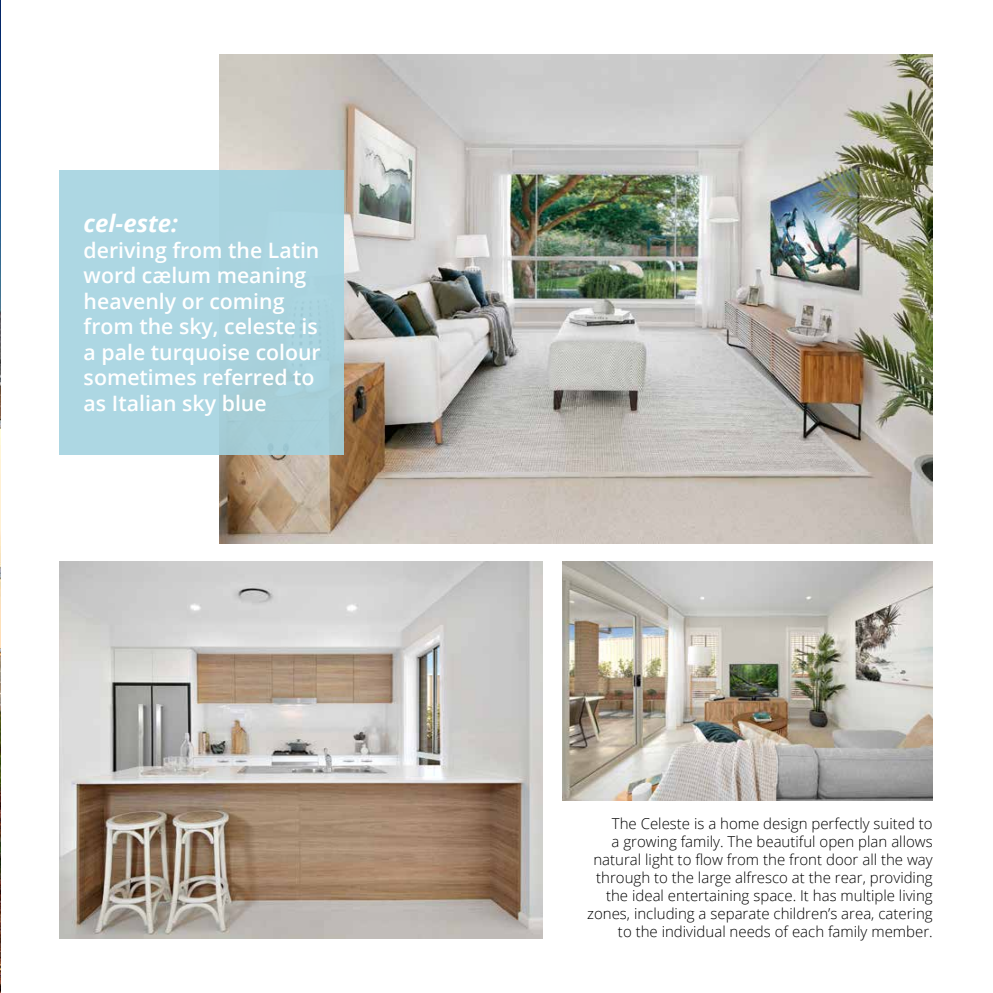
<style>
.page{position:relative;width:993px;height:993px;background:#fff}
.page>*{position:absolute;margin:0;border:0;box-sizing:border-box;transform-origin:0 0}
.t1{font:italic 700 23.88px "Open Sans";color:#fff}
.t2{font:600 21.25px/25.5px "Open Sans";color:#fff}
.t3{font:300 15px/18px "Open Sans";color:#000;text-align:right}
</style>
<div class="page">
<img style="left:220px;top:55px;width:712px;height:488px">
<div style="left:59px;top:170px;width:284px;height:284px;background:#add7e3"></div>
<img style="left:562px;top:561px;width:370px;height:238px">
<img style="left:59px;top:561px;width:483px;height:377px">
<img style="left:0;top:0;width:1px;height:992px">
<h1 class="t1" style="left:84px;top:206px;width:96px">cel-este:</h1>
<h2 class="t2" style="left:84px;top:237px;width:238px">deriving from the Latin word cælum meaning heavenly or coming from the sky, celeste is a pale turquoise colour sometimes referred to as Italian sky blue</h2>
<p class="t3" style="left:587px;top:813px;width:347px">The Celeste is a home design perfectly suited to<br>a growing family. The beautiful open plan allows natural light to flow from the front door all the way through to the large alfresco at the rear, providing the ideal entertaining space. It has multiple living zones, including a separate children’s area, catering to the individual needs of each family member.</p>
</div>
